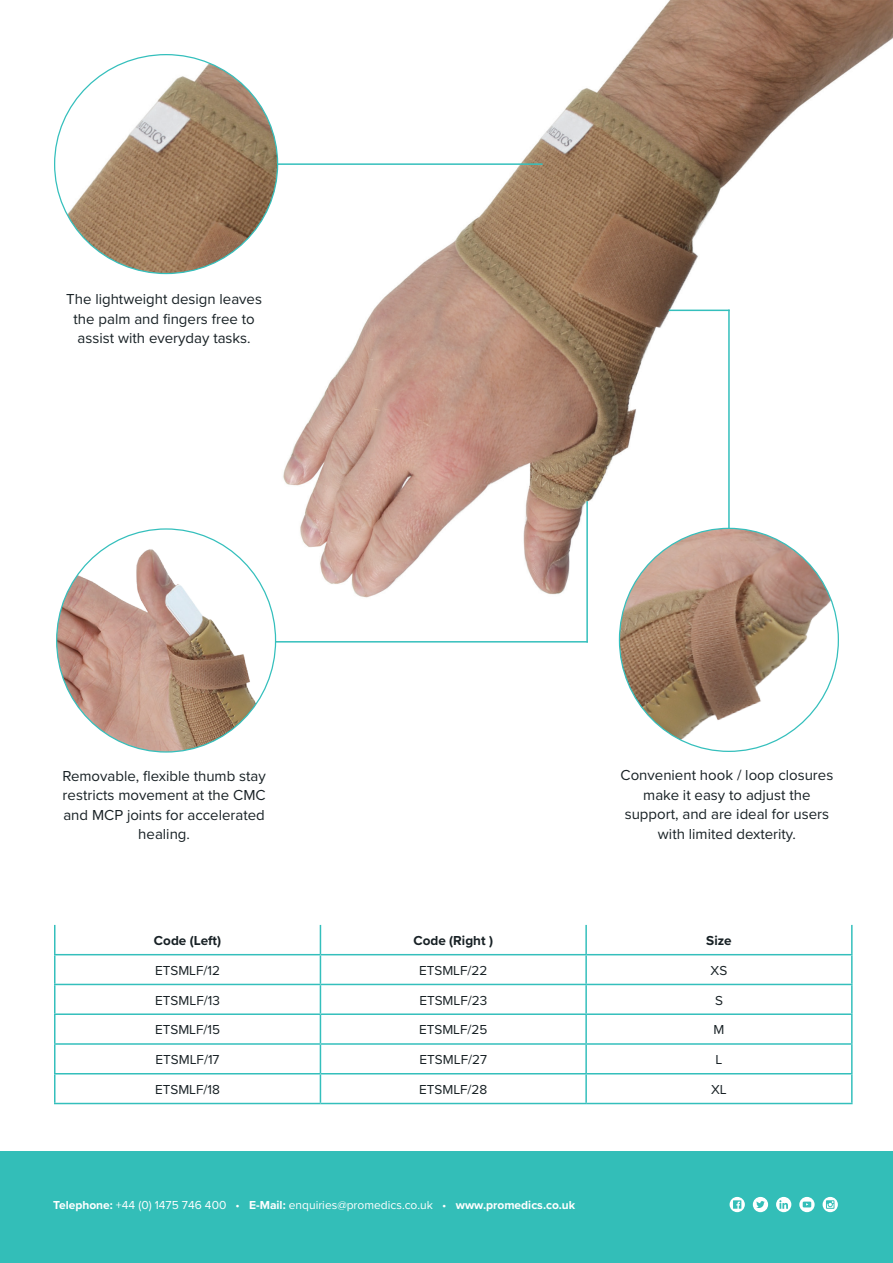
<style>
.page{position:relative;width:893px;height:1263px;background:#fff}
.page>*{position:absolute;margin:0;border:0;box-sizing:border-box;transform-origin:0 0}
.body_text{font:15px/19.5px "Proxima Nova";color:#182125;text-align:center}
.body_text-2{font:13.5px "Proxima Nova";color:#182125}
.body_text-3{font:700 13.5px "Proxima Nova";color:#182125}
.product_Name{font:12px "Proxima Nova";color:#fff}
.s1{font-weight:700}
</style>
<div class="page">
<img style="left:177px;top:0;width:716px;height:647px">
<svg style="left:56px;top:925px;width:795px;height:178px"></svg>
<hr style="left:54px;top:925px;width:2px;height:29px;background:#34bfbc">
<hr style="left:585px;top:925px;width:2px;height:29px;background:#34bfbc">
<hr style="left:851px;top:925px;width:2px;height:29px;background:#34bfbc">
<hr style="left:54px;top:954px;width:266px;height:1px;background:#34bfbc">
<hr style="left:54px;top:955px;width:2px;height:29px;background:#34bfbc">
<hr style="left:320px;top:954px;width:266px;height:1px;background:#34bfbc">
<hr style="left:586px;top:954px;width:267px;height:1px;background:#34bfbc">
<hr style="left:585px;top:955px;width:2px;height:29px;background:#34bfbc">
<hr style="left:851px;top:955px;width:2px;height:29px;background:#34bfbc">
<hr style="left:54px;top:984px;width:266px;height:1px;background:#34bfbc">
<hr style="left:54px;top:985px;width:2px;height:28px;background:#34bfbc">
<hr style="left:320px;top:984px;width:266px;height:1px;background:#34bfbc">
<hr style="left:586px;top:984px;width:267px;height:1px;background:#34bfbc">
<hr style="left:585px;top:985px;width:2px;height:28px;background:#34bfbc">
<hr style="left:851px;top:985px;width:2px;height:28px;background:#34bfbc">
<hr style="left:54px;top:1013px;width:266px;height:2px;background:#34bfbc">
<hr style="left:54px;top:1015px;width:2px;height:28px;background:#34bfbc">
<hr style="left:320px;top:1013px;width:266px;height:2px;background:#34bfbc">
<hr style="left:586px;top:1013px;width:267px;height:2px;background:#34bfbc">
<hr style="left:585px;top:1015px;width:2px;height:28px;background:#34bfbc">
<hr style="left:851px;top:1015px;width:2px;height:28px;background:#34bfbc">
<hr style="left:54px;top:1043px;width:266px;height:2px;background:#34bfbc">
<hr style="left:54px;top:1045px;width:2px;height:28px;background:#34bfbc">
<hr style="left:320px;top:1043px;width:266px;height:2px;background:#34bfbc">
<hr style="left:586px;top:1043px;width:267px;height:2px;background:#34bfbc">
<hr style="left:585px;top:1045px;width:2px;height:28px;background:#34bfbc">
<hr style="left:851px;top:1045px;width:2px;height:28px;background:#34bfbc">
<hr style="left:54px;top:1073px;width:266px;height:1px;background:#34bfbc">
<hr style="left:54px;top:1074px;width:2px;height:29px;background:#34bfbc">
<hr style="left:320px;top:1073px;width:266px;height:1px;background:#34bfbc">
<svg style="left:320px;top:925px;width:1px;height:178px"></svg>
<hr style="left:586px;top:1073px;width:267px;height:1px;background:#34bfbc">
<hr style="left:585px;top:1074px;width:2px;height:29px;background:#34bfbc">
<hr style="left:851px;top:1074px;width:2px;height:29px;background:#34bfbc">
<hr style="left:54px;top:1103px;width:266px;height:1px;background:#34bfbc">
<hr style="left:320px;top:1103px;width:266px;height:1px;background:#34bfbc">
<hr style="left:586px;top:1103px;width:267px;height:1px;background:#34bfbc">
<div style="left:0;top:1151px;width:893px;height:112px;background:#33beb8"></div>
<svg style="left:799px;top:1197px;width:16px;height:15px"></svg>
<svg style="left:803px;top:1201px;width:8px;height:6px"></svg>
<div style="left:753px;top:1197px;width:15px;height:15px;background:#fff;border-radius:50%"></div>
<svg style="left:756px;top:1201px;width:9px;height:7px"></svg>
<div style="left:776px;top:1197px;width:15px;height:15px;background:#fff;border-radius:50%"></div>
<svg style="left:779px;top:1200px;width:9px;height:9px"></svg>
<svg style="left:823px;top:1197px;width:15px;height:15px"></svg>
<svg style="left:826px;top:1200px;width:8px;height:9px"></svg>
<svg style="left:730px;top:1197px;width:15px;height:15px"></svg>
<svg style="left:733px;top:1200px;width:8px;height:9px"></svg>
<hr style="left:273px;top:163px;width:270px;height:2px;background:#34bfbc">
<hr style="left:728px;top:310px;width:2px;height:222px;background:#34bfbc">
<img style="left:55px;top:55px;width:223px;height:218px">
<img style="left:619px;top:528px;width:219px;height:223px">
<hr style="left:669px;top:310px;width:61px;height:1px;background:#34bfbc">
<hr style="left:270px;top:641px;width:318px;height:1px;background:#34bfbc">
<img style="left:57px;top:529px;width:219px;height:222px">
<hr style="left:586px;top:501px;width:2px;height:141px;background:#34bfbc">
<p class="body_text" style="left:66px;top:289px;width:197px">The lightweight design leaves the palm and fingers free to assist with everyday tasks.</p>
<p class="body_text" style="left:62px;top:765px;width:205px">Removable, flexible thumb stay restricts movement at the CMC and MCP joints for accelerated healing.</p>
<p class="body_text" style="left:621px;top:764px;width:214px">Convenient hook / loop closures make it easy to adjust the support, and are ideal for users with limited dexterity.</p>
<p class="body_text-3" style="left:154px;top:930px;width:69px">Code (Left)</p>
<p class="body_text-3" style="left:413px;top:930px;width:81px">Code (Right )</p>
<p class="body_text-3" style="left:706px;top:930px;width:27px">Size</p>
<p class="body_text-2" style="left:155px;top:960px;width:66px">ETSMLF/12</p>
<p class="body_text-2" style="left:419px;top:960px;width:70px">ETSMLF/22</p>
<p class="body_text-2" style="left:711px;top:960px;width:18px">XS</p>
<p class="body_text-2" style="left:155px;top:990px;width:66px">ETSMLF/13</p>
<p class="body_text-2" style="left:419px;top:990px;width:69px">ETSMLF/23</p>
<p class="body_text-2" style="left:715px;top:990px;width:9px">S</p>
<p class="body_text-2" style="left:155px;top:1020px;width:67px">ETSMLF/15</p>
<p class="body_text-2" style="left:419px;top:1020px;width:70px">ETSMLF/25</p>
<p class="body_text-2" style="left:713px;top:1020px;width:12px">M</p>
<p class="body_text-2" style="left:156px;top:1050px;width:66px">ETSMLF/17</p>
<p class="body_text-2" style="left:420px;top:1050px;width:69px">ETSMLF/27</p>
<p class="body_text-2" style="left:715px;top:1050px;width:8px">L</p>
<p class="body_text-2" style="left:155px;top:1079px;width:66px">ETSMLF/18</p>
<p class="body_text-2" style="left:419px;top:1079px;width:70px">ETSMLF/28</p>
<p class="body_text-2" style="left:711px;top:1079px;width:17px">XL</p>
<p class="product_Name" style="left:53px;top:1196px;width:524px"><span class="s1">Telephone:</span> +44 (0) 1475 746 400 • <span class="s1">E-Mail:</span> enquiries@promedics.co.uk • <span class="s1">www.promedics.co.uk</span></p>
</div>
